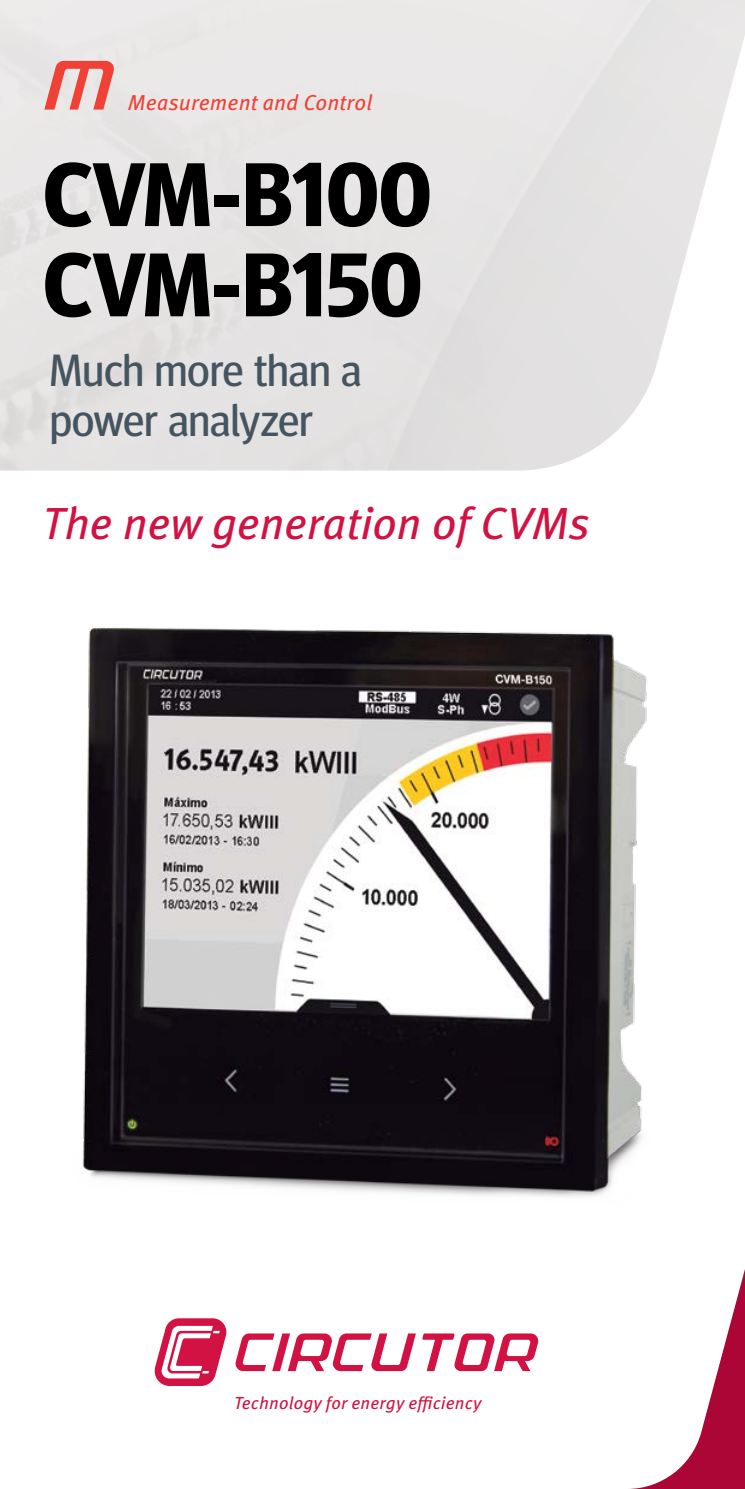
<style>
.page{position:relative;width:745px;height:1489px;background:#fff}
.page>*{position:absolute;margin:0;border:0;box-sizing:border-box;transform-origin:0 0}
.t1{font:700 90px/90.2px "Meta Head OT";letter-spacing:-.01em;color:#000}
.t2{font:45px/50px "Meta Head OT";color:#455560}
.t3{font:italic 45px "Meta Pro";letter-spacing:-.005em;color:#d21242}
.t4{font:italic 21.75px "Meta Pro";letter-spacing:.005em;color:#ef4135}
.t5{font:italic 17.5px "Meta Pro";letter-spacing:.015em;color:#d21242}
</style>
<div class="page">
<svg style="left:164px;top:1273px;width:580px;height:215px"></svg>
<svg style="left:234px;top:1333px;width:181px;height:37px"></svg>
<svg style="left:154px;top:1318px;width:74px;height:67px"></svg>
<svg style="left:422px;top:1333px;width:117px;height:37px"></svg>
<svg style="left:44px;top:61px;width:71px;height:49px;background:#eb9993"></svg>
<img style="left:82px;top:628px;width:566px;height:569px">
<p class="t4" style="left:128px;top:86px;width:246px">Measurement and Control</p>
<h1 class="t1" style="left:43px;top:148px;width:390px">CVM-B100<br>CVM-B150</h1>
<h2 class="t2" style="left:50px;top:344px;width:313px">Much more than a power analyzer</h2>
<h2 class="t3" style="left:42px;top:489px;width:549px">The new generation of CVMs</h2>
<p class="t5" style="left:234px;top:1389px;width:249px">Technology for energy efficiency</p>
</div>
